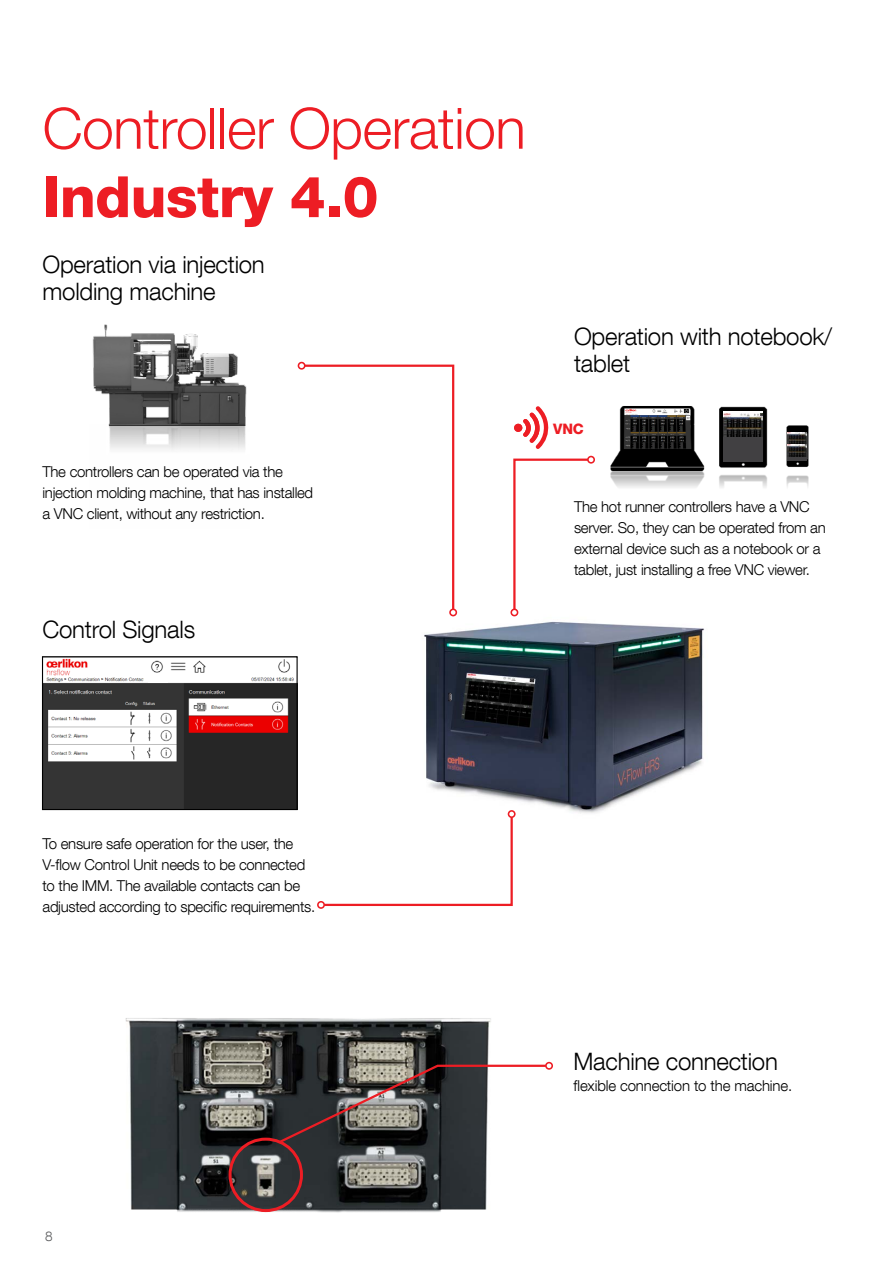
<style>
.page{position:relative;width:893px;height:1263px;background:#fff}
.page>*{position:absolute;margin:0;border:0;box-sizing:border-box;transform-origin:0 0}
.t1{font:300 57px "Helvetica Neue LT Com";letter-spacing:-.01em;color:#ed1d24}
.t2{font:800 57px "Helvetica Neue LT Com";letter-spacing:-.01em;color:#ed1d24}
.t3{font:300 24px/27px "Helvetica Neue LT Com";letter-spacing:-.01em;color:#000}
.t4{font:300 15px/21px "Helvetica Neue LT Com";letter-spacing:-.02em;color:#000}
.t5{font:800 14.4px "Helvetica Neue LT Com";color:#ed1d24}
.t6{font:300 13.5px "Helvetica Neue LT Com";color:#58595b}
</style>
<div class="page">
<img style="left:125px;top:1018px;width:366px;height:195px">
<img style="left:610px;top:406px;width:199px;height:82px">
<img style="left:108px;top:425px;width:138px;height:25px">
<img style="left:92px;top:324px;width:155px;height:101px">
<img style="left:424px;top:611px;width:280px;height:204px">
<div style="left:229px;top:1138px;width:74px;height:74px;border:3px solid #ed1d24;border-radius:50%"></div>
<svg style="left:276px;top:1063px;width:270px;height:82px"></svg>
<div style="left:545px;top:1062px;width:8px;height:8px;border:2px solid #ed1d24;border-radius:50%"></div>
<img style="left:44px;top:658px;width:252px;height:150px">
<div style="left:42px;top:656px;width:256px;height:154px;border:1px solid #000"></div>
<svg style="left:306px;top:364px;width:149px;height:244px"></svg>
<div style="left:449px;top:608px;width:8px;height:8px;border:2px solid #ed1d24;border-radius:50%"></div>
<div style="left:298px;top:362px;width:8px;height:8px;border:2px solid #ed1d24;border-radius:50%"></div>
<svg style="left:513px;top:457px;width:75px;height:153px"></svg>
<div style="left:510px;top:608px;width:8px;height:8px;border:2px solid #ed1d24;border-radius:50%"></div>
<div style="left:587px;top:456px;width:8px;height:8px;border:2px solid #ed1d24;border-radius:50%"></div>
<svg style="left:323px;top:816px;width:190px;height:90px"></svg>
<div style="left:508px;top:810px;width:8px;height:8px;border:2px solid #ed1d24;border-radius:50%"></div>
<div style="left:317px;top:901px;width:8px;height:8px;border:2px solid #ed1d24;border-radius:50%"></div>
<svg style="left:514px;top:406px;width:35px;height:43px"></svg>
<div style="left:514px;top:424px;width:8px;height:8px;background:#ed1d24;border-radius:50%"></div>
<img style="left:787px;top:433px;width:20px;height:11px">
<svg style="left:787px;top:444px;width:20px;height:17px"></svg>
<div style="left:723px;top:411px;width:40px;height:27px;background:#fff"></div>
<img style="left:723px;top:413px;width:40px;height:25px">
<div style="left:723px;top:438px;width:40px;height:24px;background:#414042"></div>
<div style="left:148px;top:676px;width:20px;height:6px;background:#fff"></div>
<h1 class="t1" style="left:43px;top:94px;width:485px">Controller Operation</h1>
<h1 class="t2" style="left:43px;top:163px;width:337px">Industry 4.0</h1>
<h2 class="t3" style="left:43px;top:250px;width:224px">Operation via injection molding machine</h2>
<p class="t4" style="left:43px;top:461px;width:272px">The controllers can be operated via the injection molding machine, that has installed a VNC client, without any restriction.</p>
<h2 class="t3" style="left:43px;top:615px;width:154px">Control Signals</h2>
<h2 class="t3" style="left:574px;top:322px;width:260px">Operation with notebook/ tablet</h2>
<p class="t5" style="left:553px;top:420px;width:32px">VNC</p>
<p class="t4" style="left:574px;top:495px;width:253px">The hot runner controllers have a VNC server. So, they can be operated from an external device such as a notebook or a tablet, just installing a free VNC viewer.</p>
<p class="t4" style="left:43px;top:832px;width:274px">To ensure safe operation for the user, the V-flow Control Unit needs to be connected to the IMM. The available contacts can be adjusted according to specific requirements.</p>
<p class="t6" style="left:45px;top:1227px;width:9px">8</p>
<h2 class="t3" style="left:573px;top:1048px;width:206px">Machine connection</h2>
<p class="t4" style="left:573px;top:1075px;width:220px">flexible connection to the machine.</p>
</div>
